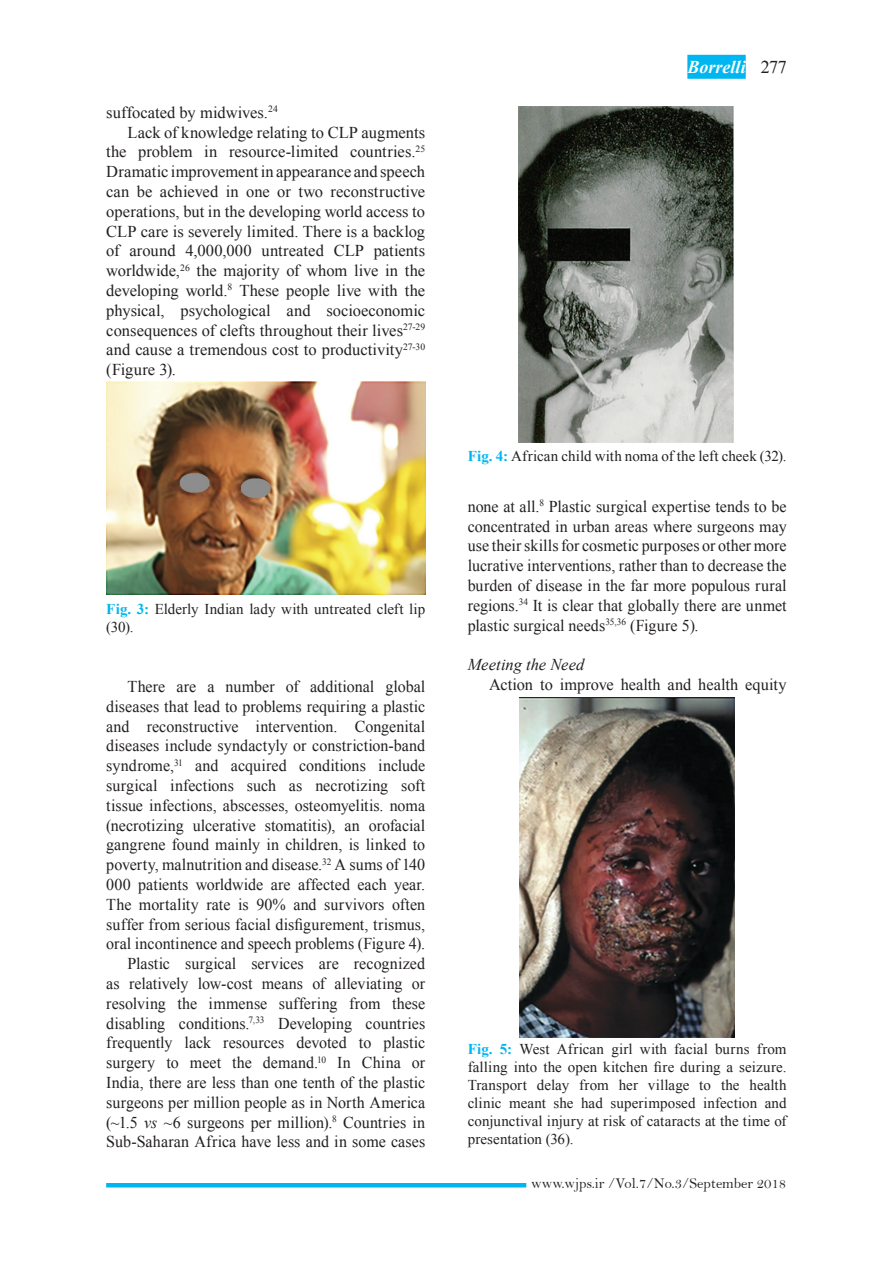
<style>
.page{position:relative;width:893px;height:1263px;background:#fff}
.page>*{position:absolute;margin:0;border:0;box-sizing:border-box;transform-origin:0 0}
.t1{font:italic 700 18px "Times New Roman";color:#fff}
.t2{font:16.5px/19.8px "Times New Roman";color:#231f20;text-align:right}
.t3{font:italic 16.5px "Times New Roman";letter-spacing:.005em;color:#231f20}
.t4{font:15px/18px "Times New Roman";letter-spacing:.005em;color:#231f20}
.t5{font:15px "Bell";color:#231f20}
.s1{font-weight:700;color:#00b6f0}
.s2{font-style:italic}
.s3{font-weight:400;font-style:normal;color:#231f20}
</style>
<div class="page">
<div style="left:687px;top:55px;width:59px;height:24px;background:#00b6f0"></div>
<hr style="left:106px;top:1183px;width:420px;height:4px;background:#00b6f0">
<img style="left:107px;top:381px;width:318px;height:214px">
<img style="left:519px;top:106px;width:214px;height:337px">
<img style="left:520px;top:697px;width:215px;height:340px">
<p class="t2" style="left:106px;top:102px;width:173px">suffocated by midwives.<sup>24</sup></p>
<p class="t2" style="left:128px;top:122px;width:299px">Lack of knowledge relating to CLP augments</p>
<p class="t2" style="left:106px;top:141px;width:320px">the problem in resource-limited countries.<sup>25</sup></p>
<p class="t2" style="left:106px;top:161px;width:320px">Dramatic improvement in appearance and speech</p>
<p class="t2" style="left:106px;top:181px;width:320px">can be achieved in one or two reconstructive</p>
<p class="t2" style="left:106px;top:201px;width:320px">operations, but in the developing world access to</p>
<p class="t2" style="left:106px;top:221px;width:320px">CLP care is severely limited. There is a backlog</p>
<p class="t2" style="left:106px;top:240px;width:320px">of around 4,000,000 untreated CLP patients</p>
<p class="t2" style="left:106px;top:260px;width:320px">worldwide,<sup>26</sup> the majority of whom live in the</p>
<p class="t2" style="left:106px;top:280px;width:320px">developing world.<sup>8</sup> These people live with the</p>
<p class="t2" style="left:106px;top:300px;width:320px">physical, psychological and socioeconomic</p>
<p class="t2" style="left:106px;top:320px;width:320px">consequences of clefts throughout their lives<sup>27-29</sup></p>
<p class="t2" style="left:106px;top:339px;width:320px">and cause a tremendous cost to productivity<sup>27-30</sup></p>
<p class="t2" style="left:106px;top:359px;width:71px">(Figure 3).</p>
<p class="t4" style="left:106px;top:600px;width:320px"><span class="s1">Fig. 3:</span> Elderly Indian lady with untreated cleft lip (30).</p>
<p class="t2" style="left:106px;top:676px;width:320px">There are a number of additional global diseases that lead to problems requiring a plastic and reconstructive intervention. Congenital diseases include syndactyly or constriction-band syndrome,<sup>31</sup> and acquired conditions include surgical infections such as necrotizing soft tissue infections, abscesses, osteomyelitis. noma (necrotizing ulcerative stomatitis), an orofacial gangrene found mainly in children, is linked to poverty, malnutrition and disease.<sup>32</sup> A sums of 140<br>000 patients worldwide are affected each year.<br>The mortality rate is 90% and survivors often suffer from serious facial disfigurement, trismus, oral incontinence and speech problems (Figure 4).<br>Plastic surgical services are recognized<br>as relatively low-cost means of alleviating or resolving the immense suffering from these disabling conditions.<sup>7,33</sup> Developing countries frequently lack resources devoted to plastic surgery to meet the demand.<sup>10</sup> In China or India, there are less than one tenth of the plastic surgeons per million people as in North America (~1.5 <span class="s2">vs</span> ~6 surgeons per million).<sup>8</sup> Countries in Sub-Saharan Africa have less and in some cases</p>
<p class="t1" style="left:687px;top:54px;width:101px">Borrelli <span class="s3">277</span></p>
<p class="t4" style="left:468px;top:447px;width:320px"><span class="s1">Fig. 4:</span> African child with noma of the left cheek (32).</p>
<p class="t2" style="left:468px;top:496px;width:320px;text-align:justify">none at all.<sup>8</sup> Plastic surgical expertise tends to be concentrated in urban areas where surgeons may use their skills for cosmetic purposes or other more lucrative interventions, rather than to decrease the burden of disease in the far more populous rural regions.<sup>34</sup> It is clear that globally there are unmet plastic surgical needs<sup>35,36</sup> (Figure 5).</p>
<p class="t3" style="left:468px;top:653px;width:118px">Meeting the Need</p>
<p class="t2" style="left:489px;top:674px;width:299px">Action to improve health and health equity</p>
<p class="t4" style="left:468px;top:1039px;width:320px;text-align:justify"><span class="s1">Fig. 5:</span> West African girl with facial burns from falling into the open kitchen fire during a seizure.<br>Transport delay from her village to the health clinic meant she had superimposed infection and conjunctival injury at risk of cataracts at the time of presentation (36).</p>
<p class="t5" style="left:531px;top:1174px;width:256px">www.wjps.ir /Vol.7/No.3/September 2018</p>
</div>
